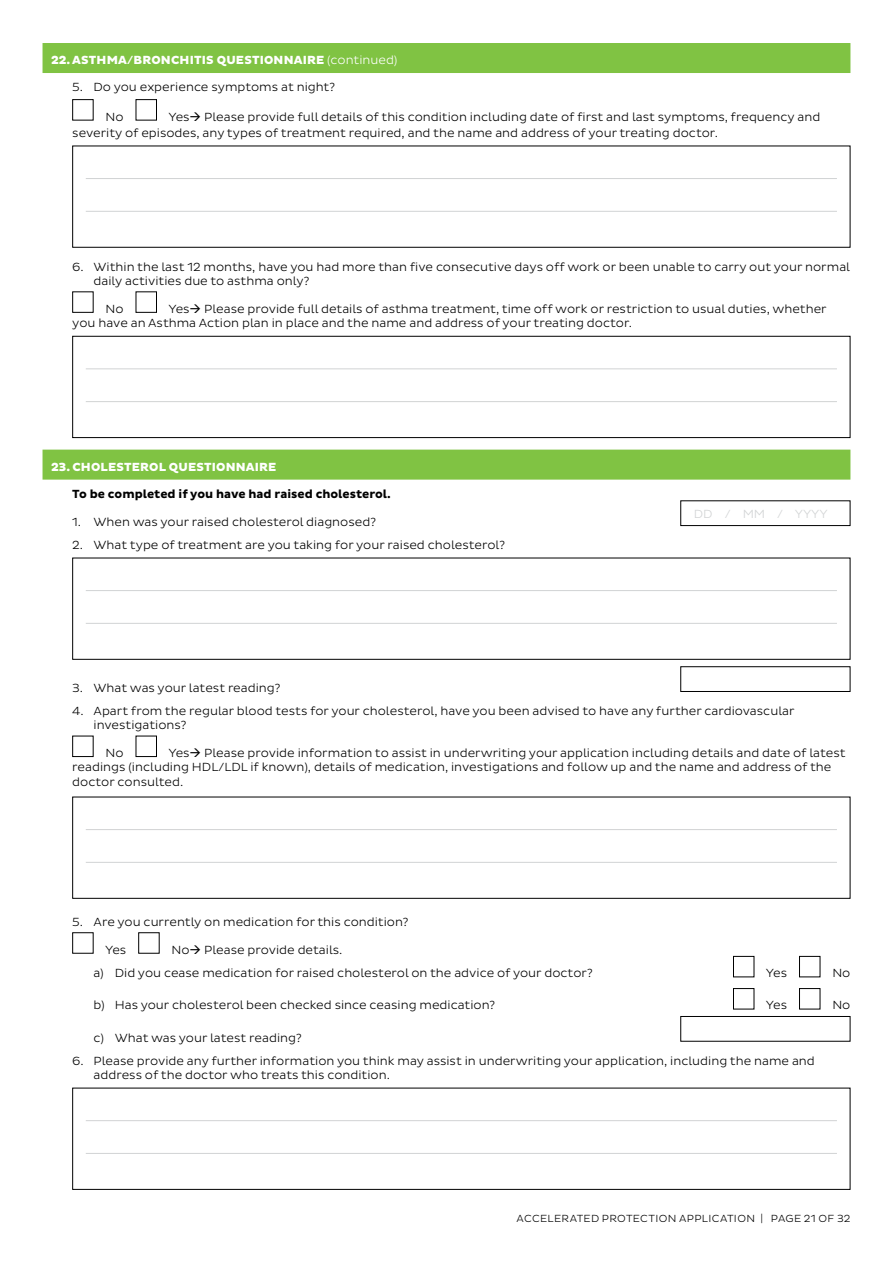
<style>
.page{position:relative;width:893px;height:1263px;background:#fff}
.page>*{position:absolute;margin:0;border:0;box-sizing:border-box;transform-origin:0 0}
.t1{font:300 12px/14.4px "Pluto Sans";color:#000}
.t2{font:800 12px "Pluto Sans";letter-spacing:.015em;color:#fff}
.t3{font:700 12px "Pluto Sans";color:#000}
.t4{font:300 12px "Pluto Sans";color:#d1d3d4}
.t5{font:300 10.5px "Pluto Sans";letter-spacing:.03em;color:#000}
.s1{font-weight:300}
</style>
<div class="page">
<div style="left:43px;top:43px;width:807px;height:30px;background:#80c343"></div>
<div style="left:43px;top:450px;width:807px;height:30px;background:#80c343"></div>
<div style="left:72px;top:99px;width:22px;height:21px;border:1px solid #000"></div>
<div style="left:136px;top:99px;width:21px;height:21px;border:1px solid #000"></div>
<hr style="left:86px;top:178px;width:751px;height:1px;background:#d1d3d4">
<hr style="left:86px;top:211px;width:751px;height:1px;background:#d1d3d4">
<div style="left:72px;top:146px;width:778px;height:102px;border:1px solid #000"></div>
<div style="left:72px;top:291px;width:22px;height:22px;border:1px solid #000"></div>
<div style="left:136px;top:291px;width:21px;height:22px;border:1px solid #000"></div>
<hr style="left:86px;top:369px;width:751px;height:1px;background:#d1d3d4">
<hr style="left:86px;top:401px;width:751px;height:1px;background:#d1d3d4">
<div style="left:72px;top:336px;width:778px;height:102px;border:1px solid #000"></div>
<div style="left:680px;top:500px;width:170px;height:26px;border:1px solid #000"></div>
<hr style="left:86px;top:590px;width:751px;height:1px;background:#d1d3d4">
<hr style="left:86px;top:623px;width:751px;height:1px;background:#d1d3d4">
<div style="left:72px;top:558px;width:778px;height:102px;border:1px solid #000"></div>
<div style="left:680px;top:666px;width:170px;height:26px;border:1px solid #000"></div>
<div style="left:72px;top:736px;width:22px;height:21px;border:1px solid #000"></div>
<div style="left:136px;top:736px;width:21px;height:21px;border:1px solid #000"></div>
<hr style="left:86px;top:829px;width:751px;height:1px;background:#d1d3d4">
<hr style="left:86px;top:862px;width:751px;height:1px;background:#d1d3d4">
<div style="left:72px;top:797px;width:778px;height:102px;border:1px solid #000"></div>
<div style="left:72px;top:932px;width:22px;height:21px;border:1px solid #000"></div>
<div style="left:138px;top:932px;width:22px;height:21px;border:1px solid #000"></div>
<div style="left:733px;top:956px;width:21px;height:21px;border:1px solid #000"></div>
<div style="left:799px;top:956px;width:21px;height:21px;border:1px solid #000"></div>
<div style="left:733px;top:988px;width:21px;height:21px;border:1px solid #000"></div>
<div style="left:799px;top:988px;width:21px;height:21px;border:1px solid #000"></div>
<div style="left:680px;top:1016px;width:170px;height:25px;border:1px solid #000"></div>
<hr style="left:86px;top:1120px;width:751px;height:1px;background:#d1d3d4">
<hr style="left:86px;top:1153px;width:751px;height:1px;background:#d1d3d4">
<div style="left:72px;top:1088px;width:778px;height:102px;border:1px solid #000"></div>
<p class="t2" style="left:51px;top:53px;width:348px">22. ASTHMA/BRONCHITIS QUESTIONNAIRE <span class="s1">(continued)</span></p>
<p class="t1" style="left:72px;top:80px;width:264px">5. Do you experience symptoms at night?</p>
<p class="t1" style="left:106px;top:109px;width:20px">No</p>
<p class="t1" style="left:72px;top:108px;width:749px;line-height:16.4px;text-indent:96px">Yes→ Please provide full details of this condition including date of first and last symptoms, frequency and severity of episodes, any types of treatment required, and the name and address of your treating doctor.</p>
<p class="t1" style="left:94px;top:259px;width:758px;text-indent:-21px">6. Within the last 12 months, have you had more than five consecutive days off work or been unable to carry out your normal daily activities due to asthma only?</p>
<p class="t1" style="left:106px;top:302px;width:20px">No</p>
<p class="t1" style="left:72px;top:302px;width:756px;text-indent:96px">Yes→ Please provide full details of asthma treatment, time off work or restriction to usual duties, whether you have an Asthma Action plan in place and the name and address of your treating doctor.</p>
<p class="t2" style="left:51px;top:460px;width:227px">23. CHOLESTEROL QUESTIONNAIRE</p>
<p class="t3" style="left:72px;top:487px;width:320px">To be completed if you have had raised cholesterol.</p>
<p class="t1" style="left:72px;top:515px;width:305px">1. When was your raised cholesterol diagnosed?</p>
<p class="t1" style="left:72px;top:538px;width:434px">2. What type of treatment are you taking for your raised cholesterol?</p>
<p class="t4" style="left:694px;top:507px;width:135px">DD / MM / YYYY</p>
<p class="t1" style="left:72px;top:681px;width:210px">3. What was your latest reading?</p>
<p class="t1" style="left:94px;top:704px;width:703px;text-indent:-21px">4. Apart from the regular blood tests for your cholesterol, have you been advised to have any further cardiovascular investigations?</p>
<p class="t1" style="left:106px;top:746px;width:20px">No</p>
<p class="t1" style="left:72px;top:746px;width:775px;text-indent:96px">Yes→ Please provide information to assist in underwriting your application including details and date of latest readings (including HDL/LDL if known), details of medication, investigations and follow up and the name and address of the doctor consulted.</p>
<p class="t1" style="left:72px;top:915px;width:338px">5. Are you currently on medication for this condition?</p>
<p class="t1" style="left:105px;top:942px;width:23px">Yes</p>
<p class="t1" style="left:94px;top:938px;width:501px;line-height:23.7px;text-indent:78px">No→ Please provide details.<br>a) Did you cease medication for raised cholesterol on the advice of your doctor?</p>
<p class="t1" style="left:766px;top:966px;width:23px">Yes</p>
<p class="t1" style="left:832px;top:966px;width:20px">No</p>
<p class="t1" style="left:94px;top:998px;width:403px">b) Has your cholesterol been checked since ceasing medication?</p>
<p class="t1" style="left:766px;top:998px;width:23px">Yes</p>
<p class="t1" style="left:832px;top:998px;width:20px">No</p>
<p class="t1" style="left:94px;top:1030px;width:210px">c) What was your latest reading?</p>
<p class="t1" style="left:94px;top:1053px;width:723px;text-indent:-21px">6. Please provide any further information you think may assist in underwriting your application, including the name and address of the doctor who treats this condition.</p>
<p class="t5" style="left:517px;top:1212px;width:335px">ACCELERATED PROTECTION APPLICATION | PAGE 21 OF 32</p>
</div>
